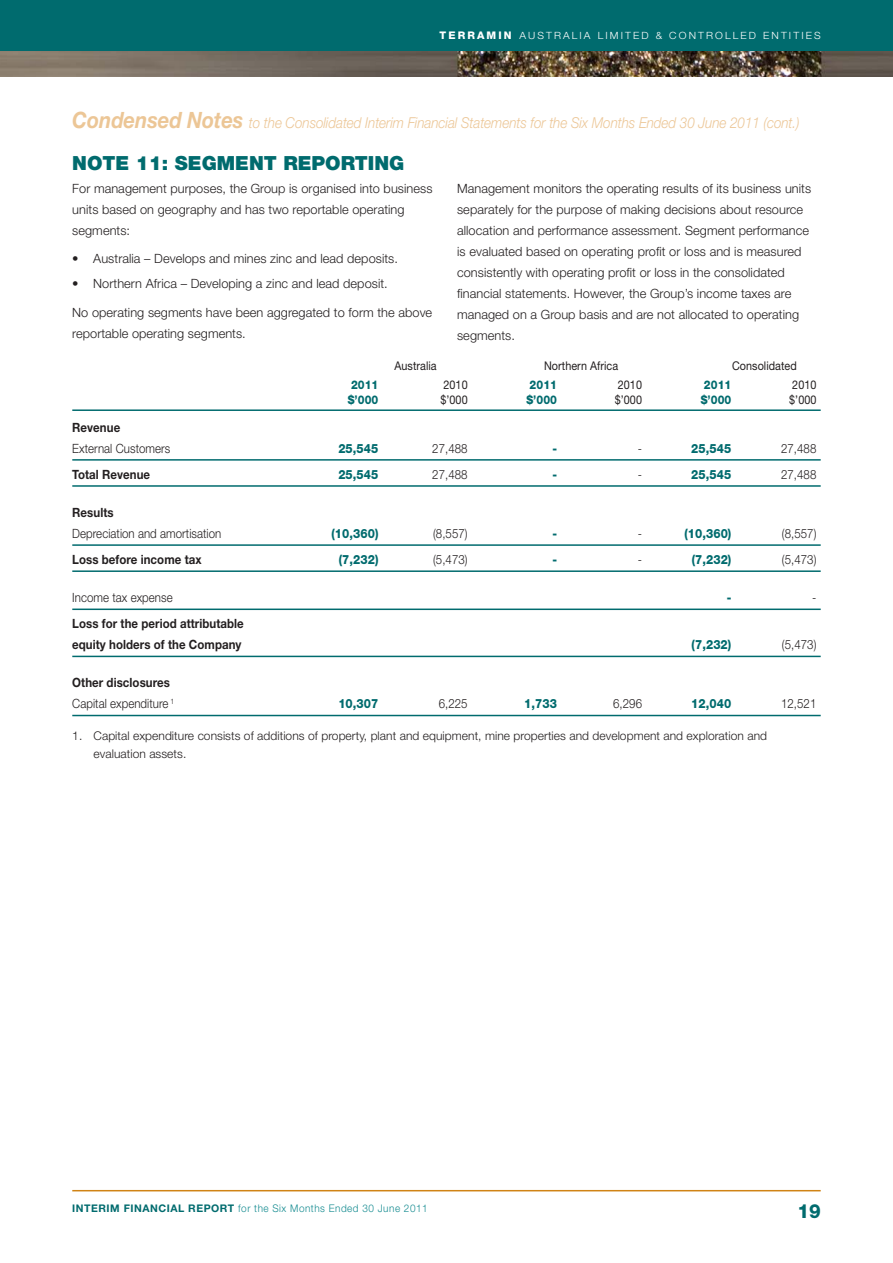
<style>
.page{position:relative;width:893px;height:1263px;background:#fff}
.page>*{position:absolute;margin:0;border:0;box-sizing:border-box;transform-origin:0 0}
.t1{font:900 19.5px "Helvetica Neue";color:#006b6e}
.t2{font:800 19.5px "Helvetica Neue";color:#006b6e;scale:.95 1}
.t3{font:italic 300 15px "Helvetica Neue";letter-spacing:-.005em;color:#ecc696;scale:.9 1}
.t4{font:300 12.75px/21px "Helvetica Neue";letter-spacing:.005em;color:#231f20}
.t5{font:300 12.75px/21px "Helvetica Neue";letter-spacing:.005em;color:#231f20;scale:.9 1}
.t6{font:700 12.75px/21px "Helvetica Neue";letter-spacing:.005em;color:#231f20;scale:.9 1}
.t7{font:800 12.75px "Helvetica Neue";letter-spacing:.005em;color:#006b6e;scale:.9 1}
.t8{font:300 12px/18px "Helvetica Neue";letter-spacing:.005em;color:#231f20}
.t9{font:12px "Helvetica Neue";letter-spacing:.005em;color:#231f20;scale:.9 1}
.t10{font:800 12px "Helvetica Neue";letter-spacing:.005em;color:#006b6e;scale:.9 1}
.t11{font:300 10.5px "Helvetica Neue";letter-spacing:.05em;color:#148b90;scale:.95 1}
.t12{font:300 10.05px "Helvetica Neue";letter-spacing:.2em;color:#fff;scale:1.05 1}
.s1{font-weight:800;font-size:10.5px}
.s2{font-weight:700;font-size:22.5px}
.s3{font-weight:700}
.s4{font-weight:700;color:#006b6e}
</style>
<div class="page">
<div style="left:0;top:0;width:893px;height:55px;background:#006b6e"></div>
<hr style="left:72px;top:1190px;width:749px;height:1px;background:#d08315">
<img style="left:0;top:51px;width:893px;height:26px">
<hr style="left:72px;top:409px;width:749px;height:2px;background:#006b6e">
<hr style="left:72px;top:459px;width:749px;height:2px;background:#006b6e">
<hr style="left:72px;top:485px;width:749px;height:2px;background:#006b6e">
<hr style="left:72px;top:544px;width:749px;height:2px;background:#006b6e">
<hr style="left:72px;top:570px;width:749px;height:2px;background:#006b6e">
<hr style="left:72px;top:608px;width:749px;height:2px;background:#006b6e">
<hr style="left:72px;top:656px;width:749px;height:1px;background:#006b6e">
<hr style="left:72px;top:715px;width:749px;height:1px;background:#006b6e">
<p class="t12" style="left:440px;top:29px;width:93px"><span class="s1">TERRAMIN</span> Australia</p>
<p class="t12" style="left:598px;top:29px;width:8px">limited</p>
<p class="t12" style="left:656px;top:29px;width:40px">&amp; Contr</p>
<p class="t12" style="left:715px;top:29px;width:18px">olled</p>
<p class="t12" style="left:763px;top:29px;width:16px">Entities</p>
<p class="t3" style="left:72px;top:114px;width:810px"><span class="s2">Condensed Notes</span> to the Consolidated Interim Financial Statements for the Six Months Ended 30 June 2011 (cont.)</p>
<h1 class="t1" style="left:72px;top:151px;width:334px">NOTE 11: SEGMENT REPORTING</h1>
<p class="t4" style="left:72px;top:178px;width:362px">For management purposes, the Group is organised into business units based on geography and has two reportable operating segments:</p>
<p class="t4" style="left:72px;top:247px;width:327px">• Australia – Develops and mines zinc and lead deposits.</p>
<p class="t4" style="left:72px;top:273px;width:317px">• Northern Africa – Developing a zinc and lead deposit.</p>
<p class="t4" style="left:72px;top:302px;width:361px">No operating segments have been aggregated to form the above reportable operating segments.</p>
<p class="t9" style="left:395px;top:359px;width:48px">Australia</p>
<p class="t9" style="left:544px;top:359px;width:84px">Northern Africa</p>
<p class="t9" style="left:732px;top:359px;width:74px">Consolidated</p>
<p class="t10" style="left:351px;top:378px;width:32px">2011</p>
<p class="t9" style="left:443px;top:378px;width:28px">2010</p>
<p class="t10" style="left:530px;top:378px;width:32px">2011</p>
<p class="t9" style="left:618px;top:378px;width:28px">2010</p>
<p class="t10" style="left:704px;top:378px;width:32px">2011</p>
<p class="t9" style="left:792px;top:378px;width:28px">2010</p>
<p class="t10" style="left:348px;top:393px;width:36px">$’000</p>
<p class="t9" style="left:440px;top:393px;width:32px">$’000</p>
<p class="t10" style="left:526px;top:393px;width:36px">$’000</p>
<p class="t9" style="left:615px;top:393px;width:32px">$’000</p>
<p class="t10" style="left:701px;top:393px;width:36px">$’000</p>
<p class="t9" style="left:789px;top:393px;width:32px">$’000</p>
<p class="t6" style="left:72px;top:416px;width:55px">Revenue</p>
<p class="t5" style="left:72px;top:437px;width:110px">External Customers</p>
<p class="t7" style="left:338px;top:441px;width:46px">25,545</p>
<p class="t5" style="left:432px;top:437px;width:41px">27,488</p>
<p class="t7" style="left:552px;top:441px;width:7px">-</p>
<p class="t5" style="left:638px;top:437px;width:6px">-</p>
<p class="t7" style="left:691px;top:441px;width:46px">25,545</p>
<p class="t5" style="left:781px;top:437px;width:41px">27,488</p>
<p class="t6" style="left:72px;top:463px;width:88px">Total Revenue</p>
<p class="t7" style="left:338px;top:467px;width:46px">25,545</p>
<p class="t5" style="left:432px;top:463px;width:41px">27,488</p>
<p class="t7" style="left:552px;top:467px;width:7px">-</p>
<p class="t5" style="left:638px;top:463px;width:6px">-</p>
<p class="t7" style="left:691px;top:467px;width:46px">25,545</p>
<p class="t5" style="left:781px;top:463px;width:41px">27,488</p>
<p class="t6" style="left:72px;top:502px;width:47px">Results</p>
<p class="t5" style="left:72px;top:523px;width:167px">Depreciation and amortisation</p>
<p class="t7" style="left:331px;top:526px;width:54px">(10,360)</p>
<p class="t5" style="left:433px;top:523px;width:40px">(8,557)</p>
<p class="t7" style="left:552px;top:526px;width:7px">-</p>
<p class="t5" style="left:638px;top:523px;width:6px">-</p>
<p class="t7" style="left:684px;top:526px;width:54px">(10,360)</p>
<p class="t5" style="left:782px;top:523px;width:40px">(8,557)</p>
<p class="t6" style="left:72px;top:549px;width:145px">Loss before income tax</p>
<p class="t7" style="left:339px;top:552px;width:46px">(7,232)</p>
<p class="t5" style="left:433px;top:549px;width:40px">(5,473)</p>
<p class="t7" style="left:552px;top:552px;width:7px">-</p>
<p class="t5" style="left:638px;top:549px;width:6px">-</p>
<p class="t7" style="left:692px;top:552px;width:46px">(7,232)</p>
<p class="t5" style="left:782px;top:549px;width:40px">(5,473)</p>
<p class="t5" style="left:72px;top:587px;width:113px">Income tax expense</p>
<p class="t7" style="left:727px;top:590px;width:7px">-</p>
<p class="t5" style="left:812px;top:587px;width:6px">-</p>
<p class="t6" style="left:72px;top:613px;width:192px">Loss for the period attributable equity holders of the Company</p>
<p class="t4" style="left:457px;top:178px;width:356px">Management monitors the operating results of its business units separately for the purpose of making decisions about resource allocation and performance assessment. Segment performance is evaluated based on operating profit or loss and is measured consistently with operating profit or loss in the consolidated financial statements. However, the Group’s income taxes are managed on a Group basis and are not allocated to operating segments.</p>
<p class="t7" style="left:692px;top:637px;width:46px">(7,232)</p>
<p class="t5" style="left:782px;top:634px;width:40px">(5,473)</p>
<p class="t5" style="left:72px;top:672px;width:115px"><span class="s3">Other disclosures<br></span>Capital expenditure <sup>1</sup></p>
<p class="t7" style="left:338px;top:696px;width:46px">10,307</p>
<p class="t5" style="left:439px;top:693px;width:34px">6,225</p>
<p class="t7" style="left:524px;top:696px;width:38px">1,733</p>
<p class="t5" style="left:613px;top:693px;width:34px">6,296</p>
<p class="t7" style="left:691px;top:696px;width:46px">12,040</p>
<p class="t5" style="left:781px;top:693px;width:41px">12,521</p>
<p class="t8" style="left:94px;top:726px;width:675px;text-indent:-21px">1. Capital expenditure consists of additions of property, plant and equipment, mine properties and development and exploration and evaluation assets.</p>
<p class="t11" style="left:72px;top:1201px;width:376px"><span class="s4">INTERIM FINANCIAL REPORT</span> for the Six Months Ended 30 June 2011</p>
<h1 class="t2" style="left:797px;top:1200px;width:26px">19</h1>
</div>
